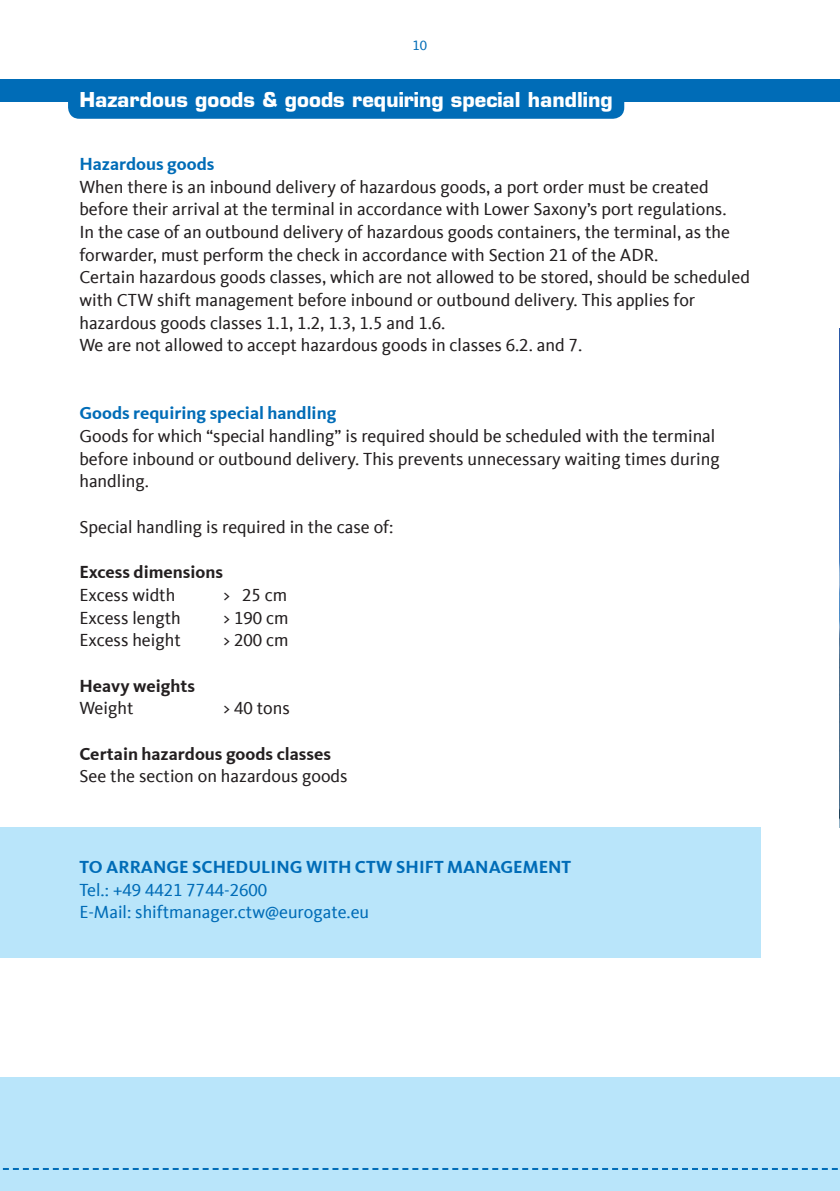
<style>
.page{position:relative;width:840px;height:1191px;background:#fff}
.page>*{position:absolute;margin:0;border:0;box-sizing:border-box;transform-origin:0 0}
.t1{font:700 20px "Eurostile LT Std";color:#fff}
.t2{font:18px/22.6px "CDU Kievit Tab";color:#231f20}
.t3{font:18px/22.6px "CDU Kievit Tab";color:#006cb7}
.t4{font:700 18px/22.6px "CDU Kievit Tab";color:#231f20}
.t5{font:14px "CDU Kievit Tab";color:#006cb7}
.s1{font-weight:700;color:#006cb7}
.s2{font-weight:400}
.s3{font-weight:700}
</style>
<div class="page">
<svg style="left:839px;top:328px;width:1px;height:499px"></svg>
<div style="left:0;top:79px;width:839px;height:23px;background:#006cb7"></div>
<div style="left:0;top:1077px;width:839px;height:114px;background:#b9e5fa"></div>
<svg style="left:2px;top:1168px;width:836px;height:2px"></svg>
<div style="left:68px;top:79px;width:556px;height:40px;background:#006cb7;border-radius:11px"></div>
<div style="left:0;top:827px;width:760px;height:131px;background:#b9e5fa"></div>
<p class="t5" style="left:412px;top:37px;width:16px">10</p>
<p class="t1" style="left:79px;top:88px;width:534px">hazardous goods &amp; goods requiring special handling</p>
<p class="t2" style="left:79px;top:153px;width:671px"><span class="s1">Hazardous goods<br></span>When there is an inbound delivery of hazardous goods, a port order must be created before their arrival at the terminal in accordance with Lower Saxony’s port regulations.<br>In the case of an outbound delivery of hazardous goods containers, the terminal, as the forwarder, must perform the check in accordance with Section 21 of the ADR.<br>Certain hazardous goods classes, which are not allowed to be stored, should be scheduled with CTW shift management before inbound or outbound delivery. This applies for hazardous goods classes 1.1, 1.2, 1.3, 1.5 and 1.6.<br>We are not allowed to accept hazardous goods in classes 6.2. and 7.</p>
<p class="t2" style="left:79px;top:402px;width:641px"><span class="s1">Goods requiring special handling<br></span>Goods for which “special handling” is required should be scheduled with the terminal before inbound or outbound delivery. This prevents unnecessary waiting times during handling.</p>
<p class="t2" style="left:79px;top:515px;width:315px">Special handling is required in the case of:</p>
<p class="t4" style="left:79px;top:561px;width:145px">Excess dimensions<br><span class="s2">Excess width</span></p>
<p class="t2" style="left:223px;top:584px;width:65px">&gt; 25 cm</p>
<p class="t2" style="left:79px;top:606px;width:103px">Excess length</p>
<p class="t2" style="left:223px;top:606px;width:66px">&gt; 190 cm</p>
<p class="t2" style="left:79px;top:629px;width:103px">Excess height</p>
<p class="t2" style="left:223px;top:629px;width:66px">&gt; 200 cm</p>
<p class="t4" style="left:79px;top:674px;width:117px">Heavy weights<br><span class="s2">Weight</span></p>
<p class="t2" style="left:223px;top:697px;width:68px">&gt; 40 tons</p>
<p class="t2" style="left:79px;top:742px;width:269px"><span class="s3">Certain hazardous goods classes<br></span>See the section on hazardous goods</p>
<p class="t3" style="left:79px;top:856px;width:493px"><span class="s3">TO ARRANGE SCHEDULING WITH CTW SHIFT MANAGEMENT<br></span>Tel.: +49 4421 7744-2600<br>E-Mail: shiftmanager.ctw@eurogate.eu</p>
</div>
